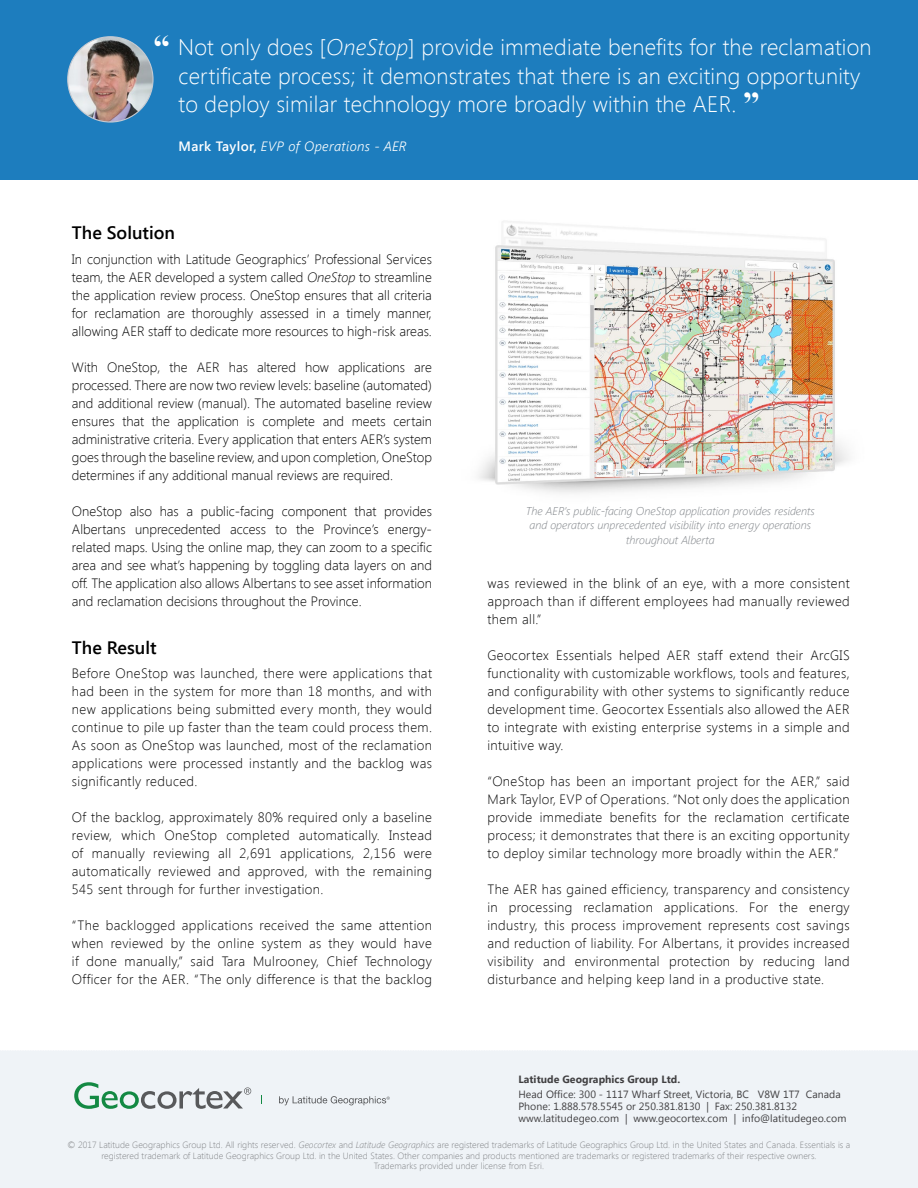
<style>
.page{position:relative;width:918px;height:1188px;background:#fff}
.page>*{position:absolute;margin:0;border:0;box-sizing:border-box;transform-origin:0 0}
.t1{font:300 22.5px/28.5px "Segoe UI";letter-spacing:.01em;color:#fff}
.t2{font:600 18px "Segoe UI";color:#000}
.t3{font:300 13.5px/18px "Segoe UI";letter-spacing:.03em;color:#000;text-align:justify}
.t4{font:italic 300 13.5px "Segoe UI";letter-spacing:.03em;color:#fff}
.t5{font:italic 300 11.25px/14.2px "Segoe UI";color:#7d8186;text-align:center}
.t6{font:10.5px/12px "Segoe UI";letter-spacing:.005em;color:#414042}
.t7{font:700 10.5px "Segoe UI";letter-spacing:.005em;color:#414042}
.t8{font:300 9px/10.5px "Segoe UI";letter-spacing:.005em;color:#808285;text-align:center}
.s1{font-family:"Times New Roman";font-weight:700;font-size:33px}
.s2{font-style:italic}
.s3{font-weight:600;font-style:normal}
</style>
<div class="page">
<div style="left:0;top:1050px;width:918px;height:138px;background:#eff3f7"></div>
<svg style="left:74px;top:1082px;width:177px;height:27px"></svg>
<svg style="left:279px;top:1096px;width:111px;height:9px"></svg>
<div style="left:0;top:0;width:918px;height:180px;background:#1d7dbe"></div>
<img style="left:68px;top:37px;width:85px;height:85px;border-radius:43px">
<img style="left:478px;top:221px;width:371px;height:272px">
<h1 class="t1" style="left:178px;top:32px;width:695px;text-indent:-25px"><span class="s1">“</span> Not only does [<span class="s2">OneStop</span>] provide immediate benefits for the reclamation certificate process; it demonstrates that there is an exciting opportunity to deploy similar technology more broadly within the AER. <span class="s1">”</span></h1>
<p class="t4" style="left:178px;top:136px;width:230px"><span class="s3">Mark Taylor,</span> EVP of Operations - AER</p>
<h2 class="t2" style="left:72px;top:220px;width:105px">The Solution</h2>
<p class="t3" style="left:72px;top:249px;width:362px">In conjunction with Latitude Geographics’ Professional Services team, the AER developed a system called <span class="s2">OneStop</span> to streamline the application review process. OneStop ensures that all criteria for reclamation are thoroughly assessed in a timely manner, allowing AER staff to dedicate more resources to high-risk areas.</p>
<p class="t3" style="left:72px;top:357px;width:362px">With OneStop, the AER has altered how applications are processed. There are now two review levels: baseline (automated) and additional review (manual). The automated baseline review ensures that the application is complete and meets certain administrative criteria. Every application that enters AER’s system goes through the baseline review, and upon completion, OneStop determines if any additional manual reviews are required.</p>
<p class="t3" style="left:72px;top:501px;width:362px">OneStop also has a public-facing component that provides Albertans unprecedented access to the Province’s energy&shy;related maps. Using the online map, they can zoom to a specific area and see what’s happening by toggling data layers on and off. The application also allows Albertans to see asset information and reclamation decisions throughout the Province.</p>
<h2 class="t2" style="left:72px;top:635px;width:86px">The Result</h2>
<p class="t3" style="left:72px;top:664px;width:362px">Before OneStop was launched, there were applications that had been in the system for more than 18 months, and with new applications being submitted every month, they would continue to pile up faster than the team could process them.<br>As soon as OneStop was launched, most of the reclamation applications were processed instantly and the backlog was significantly reduced.</p>
<p class="t3" style="left:72px;top:808px;width:362px">Of the backlog, approximately 80% required only a baseline review, which OneStop completed automatically. Instead of manually reviewing all 2,691 applications, 2,156 were automatically reviewed and approved, with the remaining 545 sent through for further investigation.</p>
<p class="t3" style="left:72px;top:916px;width:362px">“The backlogged applications received the same attention when reviewed by the online system as they would have if done manually,” said Tara Mulrooney, Chief Technology Officer for the AER. “The only difference is that the backlog</p>
<p class="t5" style="left:526px;top:504px;width:291px">The AER’s public-facing OneStop application provides residents and operators unprecedented visibility into energy operations throughout Alberta</p>
<p class="t3" style="left:487px;top:574px;width:364px">was reviewed in the blink of an eye, with a more consistent approach than if different employees had manually reviewed them all.”</p>
<p class="t3" style="left:487px;top:646px;width:364px">Geocortex Essentials helped AER staff extend their ArcGIS functionality with customizable workflows, tools and features, and configurability with other systems to significantly reduce development time. Geocortex Essentials also allowed the AER to integrate with existing enterprise systems in a simple and intuitive way.</p>
<p class="t3" style="left:487px;top:772px;width:364px">“OneStop has been an important project for the AER,” said Mark Taylor, EVP of Operations. “Not only does the application provide immediate benefits for the reclamation certificate process; it demonstrates that there is an exciting opportunity to deploy similar technology more broadly within the AER.”</p>
<p class="t3" style="left:487px;top:880px;width:364px">The AER has gained efficiency, transparency and consistency in processing reclamation applications. For the energy industry, this process improvement represents cost savings and reduction of liability. For Albertans, it provides increased visibility and environmental protection by reducing land disturbance and helping keep land in a productive state.</p>
<p class="t7" style="left:518px;top:1071px;width:163px">Latitude Geographics Group Ltd.</p>
<p class="t6" style="left:518px;top:1088px;width:329px">Head Office: 300 - 1117 Wharf Street, Victoria, BC V8W 1T7 Canada<br>Phone: 1.888.578.5545 or 250.381.8130 | Fax: 250.381.8132 www.latitudegeo.com | www.geocortex.com | info@latitudegeo.com</p>
<p class="t8" style="left:68px;top:1139px;width:784px">© 2017 Latitude Geographics Group Ltd. All rights reserved. <span class="s2">Geocortex</span> and <span class="s2">Latitude Geographics</span> are registered trademarks of Latitude Geographics Group Ltd. in the United States and Canada. Essentials is a registered trademark of Latitude Geographics Group Ltd. in the United States. Other companies and products mentioned are trademarks or registered trademarks of their respective owners.<br>Trademarks provided under license from Esri.</p>
</div>
